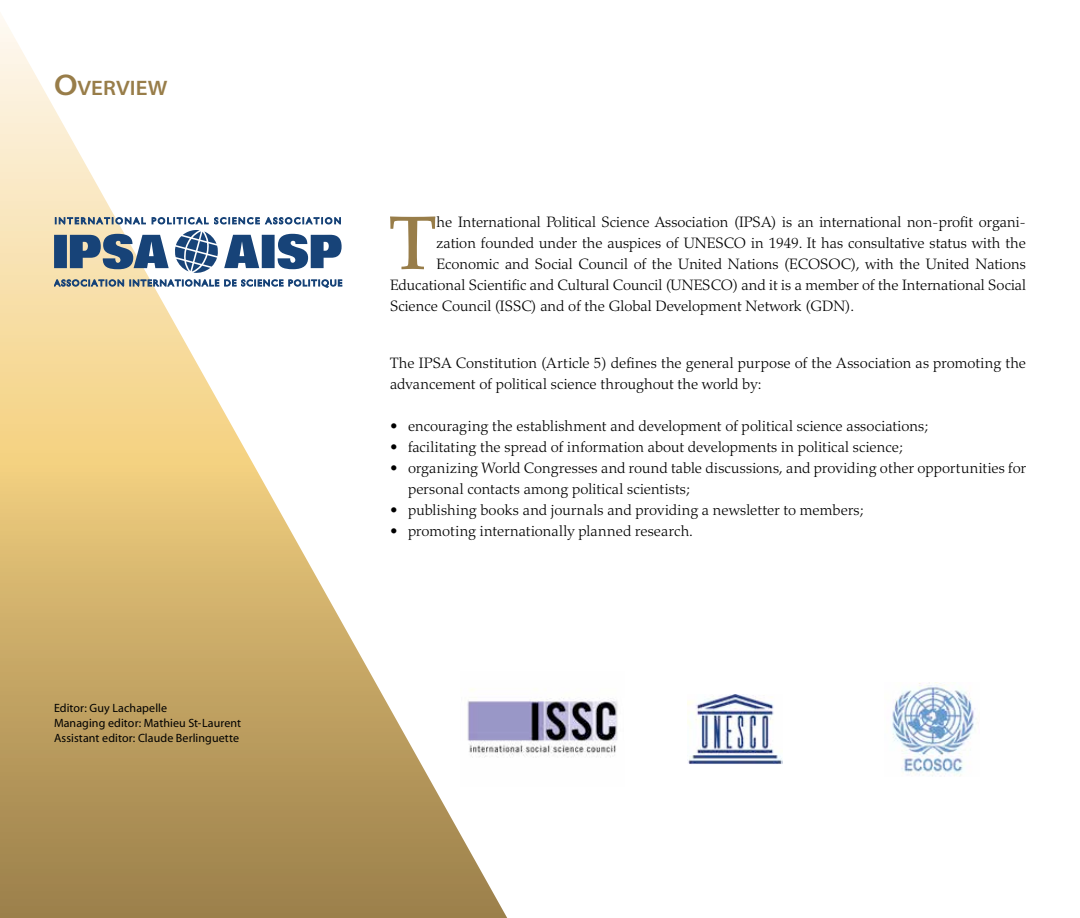
<style>
.page{position:relative;width:1080px;height:918px;background:#fff}
.page>*{position:absolute;margin:0;border:0;box-sizing:border-box;transform-origin:0 0}
.t1{font:500 75.45px "Palatino";color:#987d49}
.t2{font:21px "Myriad MM SC700 565 700";color:#987d49}
.t3{font:300 15px/21px "Palatino";color:#000}
.Grands_titres{font:12px "Myriad MM 400 600";letter-spacing:.01em;color:#000}
.s1{font-size:30px}
</style>
<div class="page">
<svg style="left:0;top:13px;width:507px;height:905px"></svg>
<svg style="left:54px;top:230px;width:288px;height:43px"></svg>
<svg style="left:55px;top:218px;width:91px;height:6px"></svg>
<svg style="left:152px;top:218px;width:56px;height:6px"></svg>
<svg style="left:214px;top:218px;width:127px;height:6px"></svg>
<svg style="left:54px;top:280px;width:70px;height:6px"></svg>
<svg style="left:130px;top:280px;width:153px;height:6px"></svg>
<svg style="left:289px;top:280px;width:53px;height:8px"></svg>
<img style="left:688px;top:694px;width:94px;height:70px">
<img style="left:892px;top:682px;width:86px;height:94px">
<img style="left:461px;top:672px;width:157px;height:114px">
<p class="t2" style="left:54px;top:77px;width:115px"><span class="s1">O</span>VERVIEW</p>
<p class="Grands_titres" style="left:54px;top:702px;width:115px">Editor: Guy Lachapelle</p>
<p class="Grands_titres" style="left:54px;top:717px;width:189px">Managing editor: Mathieu St-Laurent</p>
<p class="Grands_titres" style="left:54px;top:732px;width:187px">Assistant editor: Claude Berlinguette</p>
<p class="t1" style="left:389px;top:199px;width:49px">T</p>
<p class="t3" style="left:437px;top:212px;width:591px">he International Political Science Association (IPSA) is an international non-profit organi-</p>
<p class="t3" style="left:437px;top:233px;width:591px">zation founded under the auspices of UNESCO in 1949. It has consultative status with the</p>
<p class="t3" style="left:437px;top:254px;width:591px">Economic and Social Council of the United Nations (ECOSOC), with the United Nations</p>
<p class="t3" style="left:390px;top:275px;width:638px">Educational Scientific and Cultural Council (UNESCO) and it is a member of the International Social</p>
<p class="t3" style="left:390px;top:296px;width:466px">Science Council (ISSC) and of the Global Development Network (GDN).</p>
<p class="t3" style="left:390px;top:353px;width:638px">The IPSA Constitution (Article 5) defines the general purpose of the Association as promoting the advancement of political science throughout the world by:</p>
<p class="t3" style="left:390px;top:416px;width:540px">• encouraging the establishment and development of political science associations;</p>
<p class="t3" style="left:390px;top:437px;width:515px">• facilitating the spread of information about developments in political science;</p>
<p class="t3" style="left:408px;top:458px;width:620px;text-indent:-18px">• organizing World Congresses and round table discussions, and providing other opportunities for personal contacts among political scientists;</p>
<p class="t3" style="left:390px;top:500px;width:475px">• publishing books and journals and providing a newsletter to members;</p>
<p class="t3" style="left:390px;top:521px;width:305px">• promoting internationally planned research.</p>
</div>
